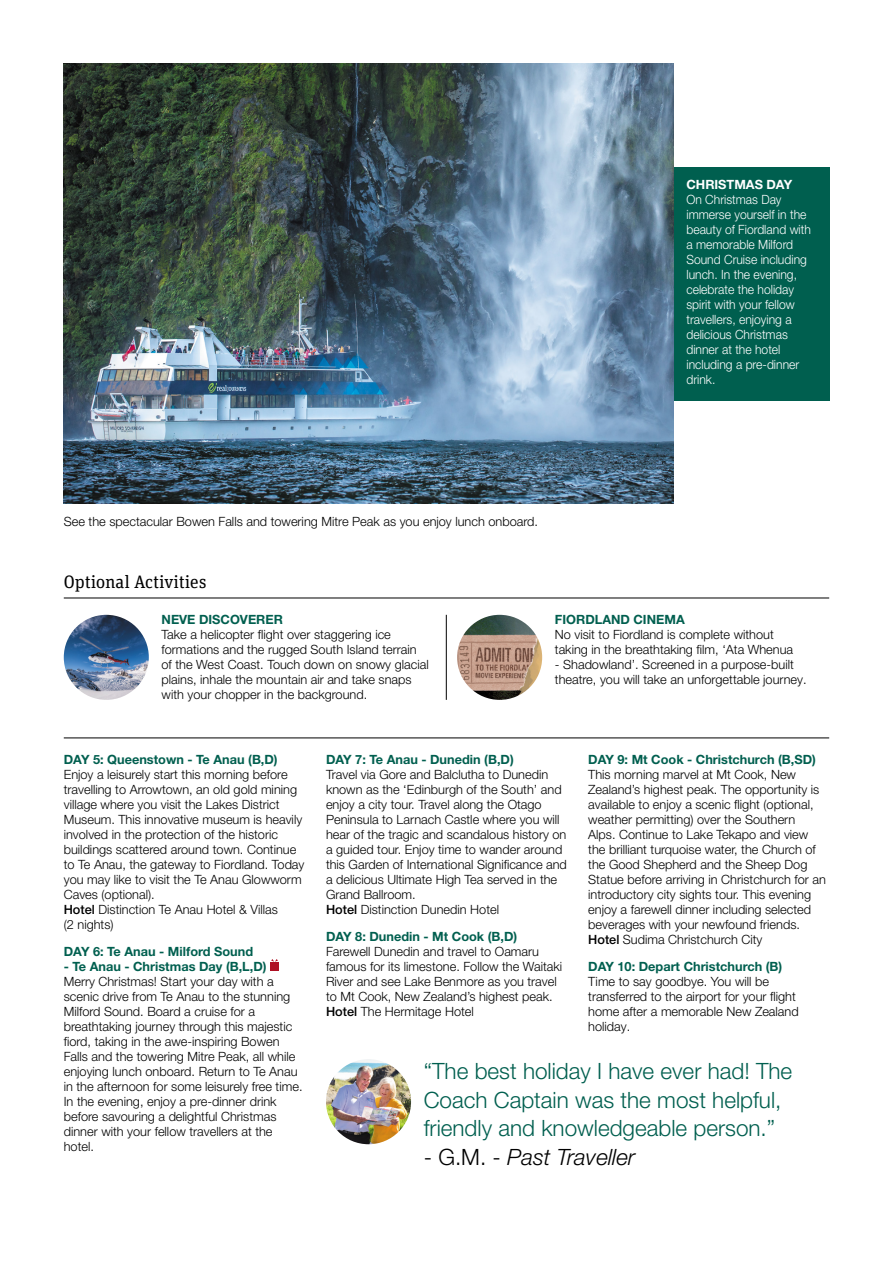
<style>
.page{position:relative;width:893px;height:1263px;background:#fff}
.page>*{position:absolute;margin:0;border:0;box-sizing:border-box;transform-origin:0 0}
.Body_Text{font:300 22.5px/28.5px "Helvetica Neue LT Pro";color:#005f4f}
.Body_Text-2{font:italic 300 22.5px "Helvetica Neue LT Pro";color:#000}
.t1{font:18px "Unit Slab OT";color:#000}
.Body_Text-3{font:300 12.75px/15px "Helvetica Neue LT Pro";color:#000}
.t2{font:300 12.75px/15px "Helvetica Neue LT Pro";color:#fff;scale:.95 1}
.Itinerary_Heads{font:700 12.75px "Helvetica Neue LT Pro";color:#005f4f}
.Sub_Heads{font:700 12.75px "Helvetica Neue LT Pro";color:#005f4f}
.s1{font-weight:700}
.s2{font-weight:500}
.s3{font-style:normal}
</style>
<div class="page">
<img style="left:457px;top:615px;width:85px;height:85px;border-radius:43px">
<img style="left:64px;top:615px;width:85px;height:85px;border-radius:43px">
<svg style="left:270px;top:959px;width:9px;height:12px"></svg>
<hr style="left:64px;top:738px;width:765px;height:1px;background:#000">
<img style="left:64px;top:64px;width:610px;height:440px">
<hr style="left:446px;top:615px;width:1px;height:85px;background:#000">
<hr style="left:64px;top:598px;width:765px;height:1px;background:#000">
<img style="left:326px;top:1059px;width:85px;height:85px;border-radius:43px">
<div style="left:674px;top:167px;width:155px;height:233px;background:#005f4f"></div>
<p class="t2" style="left:686px;top:177px;width:133px"><span class="s1">CHRISTMAS DAY<br></span>On Christmas Day immerse yourself in the beauty of Fiordland with a memorable Milford<br>Sound Cruise including lunch. In the evening, celebrate the holiday spirit with your fellow travellers, enjoying a delicious Christmas dinner at the hotel including a pre-dinner drink.</p>
<p class="Body_Text-3" style="left:64px;top:514px;width:476px">See the spectacular Bowen Falls and towering Mitre Peak as you enjoy lunch onboard.</p>
<p class="t1" style="left:64px;top:571px;width:144px">Optional Activities</p>
<p class="Sub_Heads" style="left:162px;top:611px;width:123px">NEVE DISCOVERER</p>
<p class="Body_Text-3" style="left:162px;top:627px;width:269px">Take a helicopter flight over staggering ice formations and the rugged South Island terrain of the West Coast. Touch down on snowy glacial plains, inhale the mountain air and take snaps with your chopper in the background.</p>
<p class="Sub_Heads" style="left:555px;top:611px;width:131px">FIORDLAND CINEMA</p>
<p class="Body_Text-3" style="left:555px;top:627px;width:240px">No visit to Fiordland is complete without taking in the breathtaking film, ‘Ata Whenua</p>
<p class="Body_Text-3" style="left:555px;top:657px;width:253px">- Shadowland’. Screened in a purpose-built theatre, you will take an unforgettable journey.</p>
<p class="Itinerary_Heads" style="left:64px;top:751px;width:215px">DAY 5: Queenstown - Te Anau (B,D)</p>
<p class="Body_Text-3" style="left:64px;top:766px;width:242px">Enjoy a leisurely start this morning before travelling to Arrowtown, an old gold mining village where you visit the Lakes District Museum. This innovative museum is heavily involved in the protection of the historic buildings scattered around town. Continue to Te Anau, the gateway to Fiordland. Today you may like to visit the Te Anau Glowworm Caves (optional).</p>
<p class="Body_Text-3" style="left:64px;top:901px;width:216px"><span class="s2">Hotel</span> Distinction Te Anau Hotel &amp; Villas (2 nights)</p>
<p class="Itinerary_Heads" style="left:64px;top:943px;width:191px">DAY 6: Te Anau - Milford Sound</p>
<p class="Itinerary_Heads" style="left:64px;top:958px;width:204px">- Te Anau - Christmas Day (B,L,D)</p>
<p class="Body_Text-3" style="left:64px;top:973px;width:240px">Merry Christmas! Start your day with a scenic drive from Te Anau to the stunning Milford Sound. Board a cruise for a breathtaking journey through this majestic fiord, taking in the awe-inspiring Bowen Falls and the towering Mitre Peak, all while enjoying lunch onboard. Return to Te Anau in the afternoon for some leisurely free time.<br>In the evening, enjoy a pre-dinner drink before savouring a delightful Christmas dinner with your fellow travellers at the hotel.</p>
<p class="Itinerary_Heads" style="left:326px;top:751px;width:189px">DAY 7: Te Anau - Dunedin (B,D)</p>
<p class="Body_Text-3" style="left:326px;top:766px;width:242px">Travel via Gore and Balclutha to Dunedin known as the ‘Edinburgh of the South’ and enjoy a city tour. Travel along the Otago Peninsula to Larnach Castle where you will hear of the tragic and scandalous history on a guided tour. Enjoy time to wander around this Garden of International Significance and a delicious Ultimate High Tea served in the Grand Ballroom.</p>
<p class="Body_Text-3" style="left:326px;top:901px;width:175px"><span class="s2">Hotel</span> Distinction Dunedin Hotel</p>
<p class="Itinerary_Heads" style="left:326px;top:928px;width:193px">DAY 8: Dunedin - Mt Cook (B,D)</p>
<p class="Body_Text-3" style="left:326px;top:943px;width:238px">Farewell Dunedin and travel to Oamaru famous for its limestone. Follow the Waitaki River and see Lake Benmore as you travel to Mt Cook, New Zealand’s highest peak.</p>
<p class="Body_Text-3" style="left:326px;top:1003px;width:149px"><span class="s2">Hotel</span> The Hermitage Hotel</p>
<p class="Itinerary_Heads" style="left:588px;top:751px;width:229px">DAY 9: Mt Cook - Christchurch (B,SD)</p>
<p class="Body_Text-3" style="left:588px;top:766px;width:239px">This morning marvel at Mt Cook, New Zealand’s highest peak. The opportunity is available to enjoy a scenic flight (optional, weather permitting) over the Southern Alps. Continue to Lake Tekapo and view the brilliant turquoise water, the Church of the Good Shepherd and the Sheep Dog Statue before arriving in Christchurch for an introductory city sights tour. This evening enjoy a farewell dinner including selected beverages with your newfound friends.</p>
<p class="Body_Text-3" style="left:588px;top:931px;width:176px"><span class="s2">Hotel</span> Sudima Christchurch City</p>
<p class="Itinerary_Heads" style="left:588px;top:958px;width:196px">DAY 10: Depart Christchurch (B)</p>
<p class="Body_Text-3" style="left:588px;top:973px;width:212px">Time to say goodbye. You will be transferred to the airport for your flight home after a memorable New Zealand holiday.</p>
<p class="Body_Text" style="left:424px;top:1056px;width:370px">“The best holiday I have ever had! The<br>Coach Captain was the most helpful, friendly and knowledgeable person.”</p>
<p class="Body_Text-2" style="left:424px;top:1143px;width:213px"><span class="s3">- G.M. -</span> Past Traveller</p>
</div>
